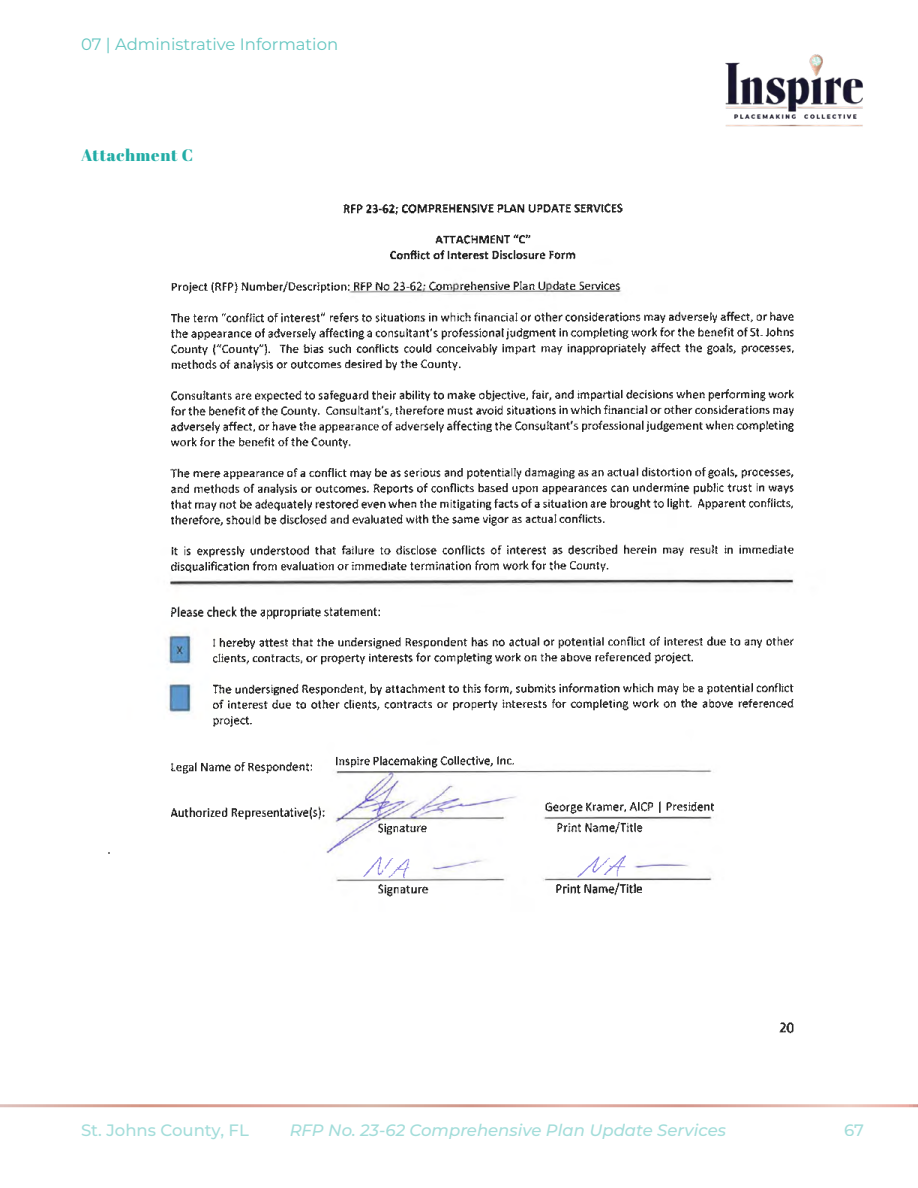
<style>
.page{position:relative;width:918px;height:1188px;background:#fff}
.page>*{position:absolute;margin:0;border:0;box-sizing:border-box;transform-origin:0 0}
.t1{font:italic 500 16.5px "Montserrat";color:#65c6c1}
.t2{font:16.5px "Montserrat";color:#65c6c1}
.t3{font:500 16.5px "Montserrat";color:#65c6c1}
.t4{font:16.5px "Abril Fatface";letter-spacing:.04em;color:#23ada6}
</style>
<div class="page">
<img style="left:725px;top:54px;width:138px;height:73px">
<img style="left:166px;top:578px;width:628px;height:318px">
<img style="left:168px;top:635px;width:626px;height:140px">
<img style="left:170px;top:203px;width:624px;height:370px">
<img style="left:576px;top:854px;width:53px;height:23px">
<img style="left:361px;top:855px;width:51px;height:23px">
<img style="left:378px;top:800px;width:338px;height:36px">
<img style="left:168px;top:806px;width:159px;height:15px">
<img style="left:555px;top:882px;width:90px;height:13px">
<img style="left:779px;top:1022px;width:15px;height:12px">
<img style="left:378px;top:882px;width:50px;height:15px">
<img style="left:168px;top:605px;width:214px;height:14px">
<p class="t2" style="left:81px;top:33px;width:259px">07 | Administrative Information</p>
<p class="t4" style="left:81px;top:144px;width:114px">Attachment C</p>
<p class="t3" style="left:81px;top:1119px;width:169px">St. Johns County, FL</p>
<p class="t1" style="left:290px;top:1119px;width:438px">RFP No. 23-62 Comprehensive Plan Update Services</p>
<p class="t3" style="left:844px;top:1119px;width:21px">67</p>
</div>
